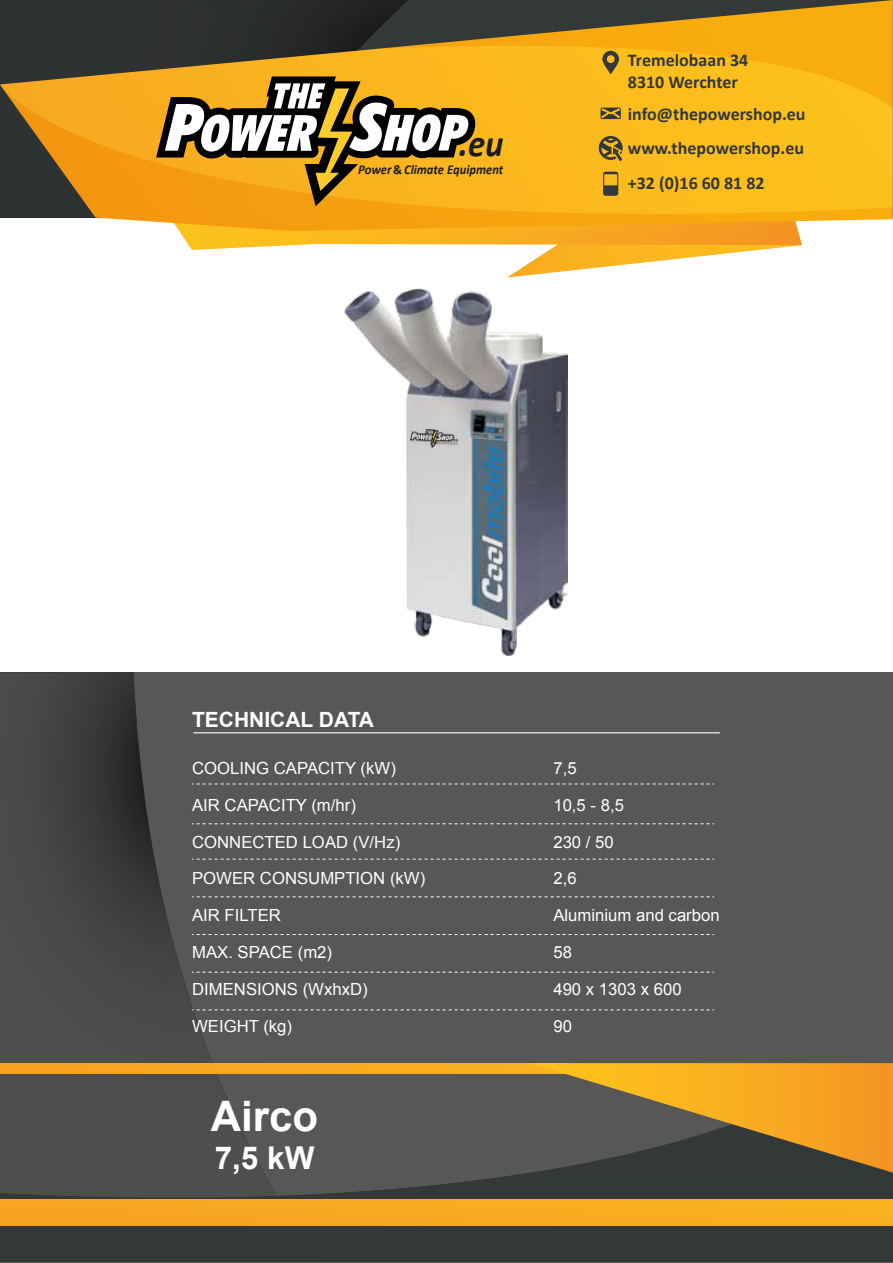
<style>
.page{position:relative;width:893px;height:1263px;background:#fff}
.page>*{position:absolute;margin:0;border:0;box-sizing:border-box;transform-origin:0 0}
.t1{font:700 42px "Arial";color:#fff}
.t2{font:italic 700 37.65px "Calibri";color:#1d1d1b;scale:.93 1}
.t3{font:700 31.5px "Arial";color:#fff}
.t4{font:700 21px "Arial";color:#fff}
.t5{font:700 18px/34.7px "Calibri";color:#353838}
.t6{font:16.65px "Arial";color:#fff}
.t7{font:italic 700 13.5px "Calibri";color:#1d1d1b;scale:.94 1}
.s1{font-style:normal}
</style>
<div class="page">
<svg style="left:0;top:0;width:378px;height:85px;background:#36342d"></svg>
<svg style="left:0;top:85px;width:893px;height:137px;background:#cf9523"></svg>
<svg style="left:378px;top:0;width:515px;height:108px;background:#a97e1f"></svg>
<img style="left:345px;top:288px;width:222px;height:367px">
<img style="left:410px;top:430px;width:47px;height:18px">
<svg style="left:156px;top:51px;width:646px;height:227px"></svg>
<div style="left:0;top:672px;width:893px;height:450px;background:#575756"></div>
<svg style="left:0;top:672px;width:319px;height:443px"></svg>
<svg style="left:0;top:1115px;width:893px;height:147px;background:#424443"></svg>
<div style="left:0;top:1199px;width:893px;height:27px;background:#f8ab21"></div>
<div style="left:0;top:1063px;width:571px;height:10px;background:#f8aa21"></div>
<svg style="left:530px;top:1063px;width:363px;height:110px;background:#a07935"></svg>
<hr style="left:193px;top:732px;width:527px;height:1px;background:#fff">
<svg style="left:192px;top:784px;width:522px;height:1px"></svg>
<svg style="left:192px;top:823px;width:522px;height:1px"></svg>
<svg style="left:192px;top:859px;width:522px;height:1px"></svg>
<svg style="left:192px;top:896px;width:522px;height:1px"></svg>
<svg style="left:192px;top:934px;width:522px;height:1px"></svg>
<svg style="left:192px;top:972px;width:522px;height:1px"></svg>
<svg style="left:192px;top:1009px;width:522px;height:1px"></svg>
<h2 class="t2" style="left:459px;top:120px;width:50px">.eu</h2>
<p class="t7" style="left:358px;top:161px;width:156px">Power<span class="s1">&amp;</span> Climate Equipment</p>
<p class="t5" style="left:628px;top:49px;width:122px;line-height:21.6px">Tremelobaan 34<br>8310 Werchter</p>
<p class="t5" style="left:628px;top:96px;width:179px;text-align:justify">info@thepowershop.eu www.thepowershop.eu +32 (0)16 60 81 82</p>
<p class="t4" style="left:192px;top:706px;width:183px">TECHNICAL DATA</p>
<p class="t6" style="left:192px;top:757px;width:205px">COOLING CAPACITY (kW)</p>
<p class="t6" style="left:553px;top:757px;width:25px">7,5</p>
<p class="t6" style="left:192px;top:794px;width:165px">AIR CAPACITY (m/hr)</p>
<p class="t6" style="left:553px;top:794px;width:72px">10,5 - 8,5</p>
<p class="t6" style="left:192px;top:831px;width:210px">CONNECTED LOAD (V/Hz)</p>
<p class="t6" style="left:553px;top:831px;width:62px">230 / 50</p>
<p class="t6" style="left:192px;top:867px;width:235px">POWER CONSUMPTION (kW)</p>
<p class="t6" style="left:553px;top:867px;width:25px">2,6</p>
<p class="t6" style="left:192px;top:904px;width:90px">AIR FILTER</p>
<p class="t6" style="left:553px;top:904px;width:168px">Aluminium and carbon</p>
<p class="t6" style="left:192px;top:941px;width:142px">MAX. SPACE (m2)</p>
<p class="t6" style="left:553px;top:941px;width:20px">58</p>
<p class="t6" style="left:192px;top:978px;width:177px">DIMENSIONS (WxhxD)</p>
<p class="t6" style="left:553px;top:978px;width:130px">490 x 1303 x 600</p>
<p class="t6" style="left:192px;top:1015px;width:102px">WEIGHT (kg)</p>
<p class="t6" style="left:553px;top:1015px;width:20px">90</p>
<h1 class="t1" style="left:211px;top:1088px;width:109px">Airco</h1>
<h3 class="t3" style="left:215px;top:1137px;width:101px">7,5 kW</h3>
</div>
